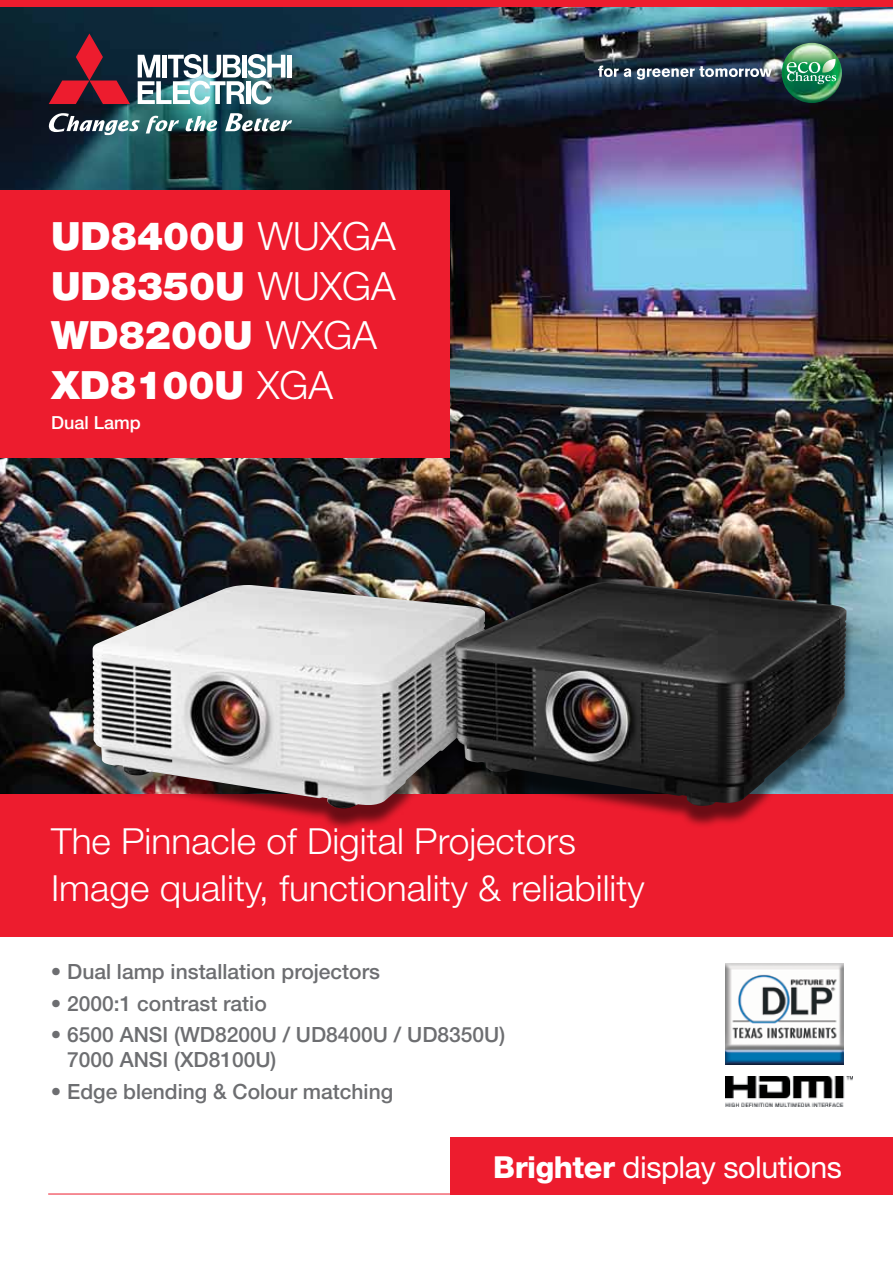
<style>
.page{position:relative;width:893px;height:1263px;background:#fff}
.page>*{position:absolute;margin:0;border:0;box-sizing:border-box;transform-origin:0 0}
.t1{font:900 39px/49.5px "Helvetica Neue";color:#fff}
.t2{font:300 36px/47.4px "Helvetica Neue";color:#fff}
.t3{font:30.3px "Helvetica Neue";letter-spacing:-.015em;color:#fff}
.t4{font:500 21px/25.2px "Helvetica Neue";color:#6d6e71}
.t5{font:500 18px "Helvetica Neue";color:#fff}
.s1{font-weight:300}
.s2{font-weight:800}
</style>
<div class="page">
<img style="left:0;top:6px;width:893px;height:788px">
<svg style="left:146px;top:116px;width:33px;height:17px"></svg>
<svg style="left:225px;top:113px;width:67px;height:18px"></svg>
<svg style="left:49px;top:113px;width:91px;height:22px"></svg>
<svg style="left:186px;top:116px;width:31px;height:15px"></svg>
<svg style="left:49px;top:34px;width:81px;height:70px;background:#572030"></svg>
<div style="left:287px;top:55px;width:5px;height:22px;background:#fff"></div>
<img style="left:138px;top:54px;width:147px;height:50px">
<div style="left:0;top:794px;width:893px;height:143px;background:#ed1c2e"></div>
<div style="left:84px;top:591px;width:409px;height:240px;background:#000;opacity:.55"></div>
<img style="left:93px;top:586px;width:362px;height:223px">
<div style="left:451px;top:1137px;width:442px;height:57px;background:#ed1c2e"></div>
<hr style="left:48px;top:1193px;width:419px;height:1px;background:#ed1c2e">
<div style="left:0;top:191px;width:449px;height:267px;background:#ed1c2e"></div>
<div style="left:0;top:0;width:893px;height:6px;background:#ed1c2e"></div>
<svg style="left:598px;top:66px;width:33px;height:11px"></svg>
<svg style="left:637px;top:66px;width:135px;height:14px"></svg>
<img style="left:782px;top:43px;width:60px;height:60px;border-radius:30px">
<svg style="left:787px;top:59px;width:49px;height:25px"></svg>
<img style="left:725px;top:964px;width:118px;height:101px">
<img style="left:726px;top:1077px;width:126px;height:29px">
<div style="left:447px;top:589px;width:407px;height:239px;background:#000;opacity:.55"></div>
<img style="left:455px;top:582px;width:390px;height:224px">
<h1 class="t1" style="left:51px;top:212px;width:346px">UD8400U <span class="s1">WUXGA<br></span>UD8350U <span class="s1">WUXGA<br></span>WD8200U <span class="s1">WXGA<br></span>XD8100U <span class="s1">XGA</span></h1>
<p class="t5" style="left:51px;top:412px;width:91px">Dual Lamp</p>
<h2 class="t2" style="left:51px;top:816px;width:595px">The Pinnacle of Digital Projectors<br>Image quality, functionality &amp; reliability</h2>
<p class="t4" style="left:51px;top:959px;width:331px">• Dual lamp installation projectors</p>
<p class="t4" style="left:51px;top:990px;width:217px">• 2000:1 contrast ratio</p>
<p class="t4" style="left:67px;top:1022px;width:440px;text-indent:-16px">• 6500 ANSI (WD8200U / UD8400U / UD8350U)<br>7000 ANSI (XD8100U)</p>
<p class="t4" style="left:51px;top:1079px;width:344px">• Edge blending &amp; Colour matching</p>
<h3 class="t3" style="left:493px;top:1149px;width:350px"><span class="s2">Brighter</span> display solutions</h3>
</div>
